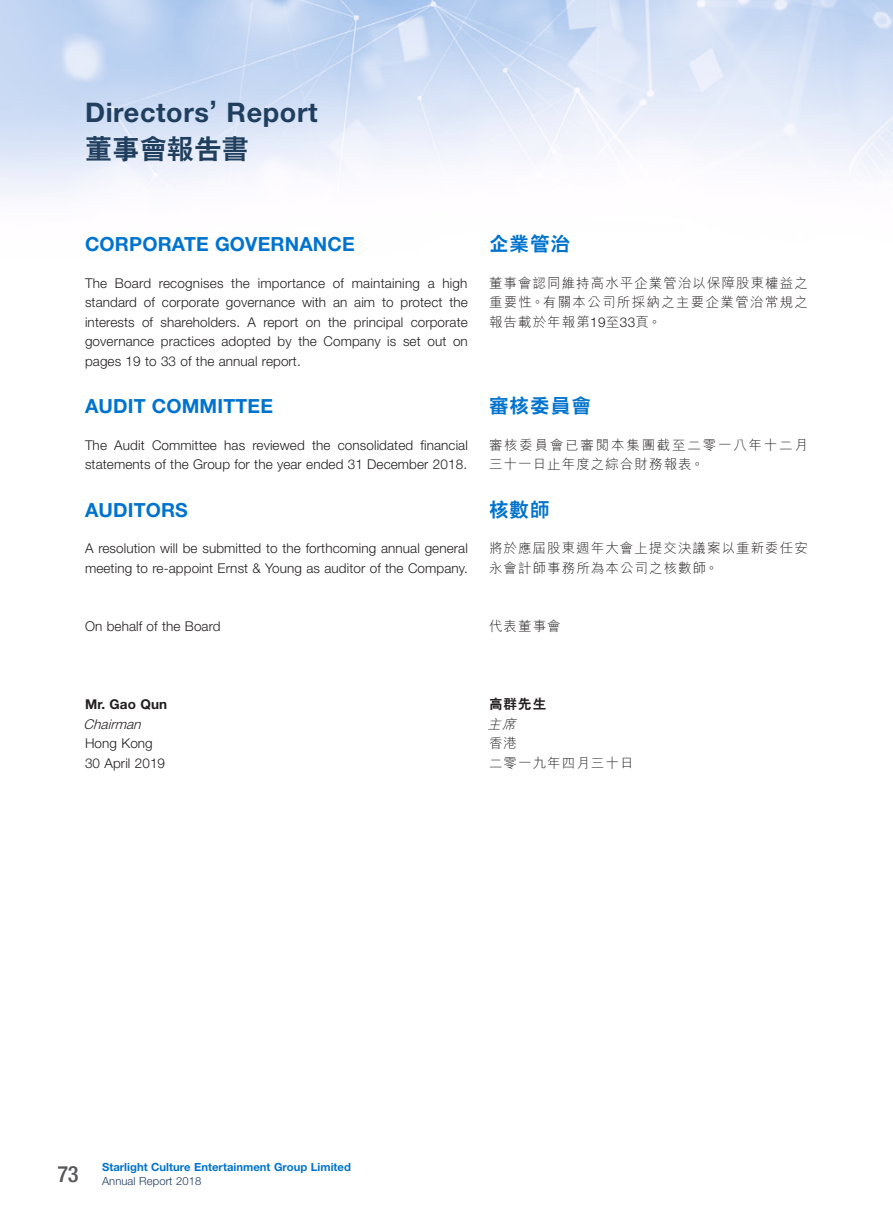
<style>
.page{position:relative;width:893px;height:1212px;background:#fff}
.page>*{position:absolute;margin:0;border:0;box-sizing:border-box;transform-origin:0 0}
.t1{font:700 27px "Helvetica Neue LT Std";letter-spacing:.025em;color:#203e5e}
.t2{font:800 27px "C Hei 2 HK";letter-spacing:.015em;color:#203e5e}
.t3{font:500 condensed 22.5px "Helvetica Neue LT Std";color:#57585a}
.Heading_1{font:700 19.5px "Helvetica Neue LT Std";letter-spacing:.01em;color:#0073ce}
.C_Heading_1{font:800 19.5px "C Hei 2 HK";letter-spacing:.06em;color:#0073ce}
.Body_Text{font:300 13.5px/19.5px "Helvetica Neue LT Std";letter-spacing:.01em;color:#231f20}
.C_Body_Text{font:300 13.5px/19.5px "M Hei HK";letter-spacing:.08em;color:#231f20;text-align:justify}
.C_Body_Text-2{font:300 13.5px/19.5px "M Hei HK";letter-spacing:.13em;color:#231f20}
.Body_Text-2{font:700 13.5px "Helvetica Neue LT Std";letter-spacing:.01em;color:#231f20}
.Body_Text-3{font:italic 300 13.5px "Helvetica Neue LT Std";color:#231f20}
.C_Body_Text-3{font:800 13.5px "C Hei 2 HK";color:#231f20}
.C_Body_Text-4{font:italic 300 13.5px "M Hei HK";color:#231f20}
.t4{font:700 11.25px "Helvetica Neue LT Std";letter-spacing:.005em;color:#0073ce}
.t5{font:300 11.25px "Helvetica Neue LT Std";letter-spacing:.01em;color:#203e5e}
.s1{font-family:"Helvetica Neue LT Std"}
</style>
<div class="page">
<img style="left:0;top:0;width:893px;height:196px">
<h1 class="t1" style="left:85px;top:95px;width:234px">Directors’ Report</h1>
<h1 class="t2" style="left:85px;top:135px;width:165px">董事會報告書</h1>
<p class="Heading_1" style="left:85px;top:232px;width:271px">CORPORATE GOVERNANCE</p>
<p class="Body_Text" style="left:85px;top:273px;width:24px">The</p>
<p class="Body_Text" style="left:115px;top:273px;width:38px">Board</p>
<p class="Body_Text" style="left:159px;top:273px;width:66px">recognises</p>
<p class="Body_Text" style="left:231px;top:273px;width:20px">the</p>
<p class="Body_Text" style="left:258px;top:273px;width:69px">importance</p>
<p class="Body_Text" style="left:333px;top:273px;width:13px">of</p>
<p class="Body_Text" style="left:352px;top:273px;width:70px">maintaining</p>
<p class="Body_Text" style="left:428px;top:273px;width:9px">a</p>
<p class="Body_Text" style="left:442px;top:273px;width:27px">high</p>
<p class="Body_Text" style="left:85px;top:292px;width:54px">standard</p>
<p class="Body_Text" style="left:144px;top:292px;width:13px">of</p>
<p class="Body_Text" style="left:302px;top:292px;width:26px">with</p>
<p class="Body_Text" style="left:162px;top:292px;width:59px">corporate</p>
<p class="Body_Text" style="left:226px;top:292px;width:71px">governance</p>
<p class="Body_Text" style="left:333px;top:292px;width:16px">an</p>
<p class="Body_Text" style="left:354px;top:292px;width:22px">aim</p>
<p class="Body_Text" style="left:382px;top:292px;width:13px">to</p>
<p class="Body_Text" style="left:449px;top:292px;width:20px">the</p>
<p class="Body_Text" style="left:401px;top:292px;width:43px">protect</p>
<p class="Body_Text" style="left:85px;top:312px;width:51px">interests</p>
<p class="Body_Text" style="left:142px;top:312px;width:13px">of</p>
<p class="Body_Text" style="left:161px;top:312px;width:97px">shareholders A.</p>
<p class="Body_Text" style="left:263px;top:312px;width:37px">report</p>
<p class="Body_Text" style="left:306px;top:312px;width:16px">on</p>
<p class="Body_Text" style="left:328px;top:312px;width:20px">the</p>
<p class="Body_Text" style="left:354px;top:312px;width:51px">principal</p>
<p class="Body_Text" style="left:411px;top:312px;width:59px">corporate</p>
<p class="Body_Text" style="left:323px;top:331px;width:59px">Company</p>
<p class="Body_Text" style="left:161px;top:331px;width:55px">practices</p>
<p class="Body_Text" style="left:221px;top:331px;width:51px">adopted</p>
<p class="Body_Text" style="left:278px;top:331px;width:16px">by</p>
<p class="Body_Text" style="left:298px;top:331px;width:20px">the</p>
<p class="Body_Text" style="left:387px;top:331px;width:11px">is</p>
<p class="Body_Text" style="left:403px;top:331px;width:19px">set</p>
<p class="Body_Text" style="left:427px;top:331px;width:20px">out</p>
<p class="Body_Text" style="left:85px;top:331px;width:217px">governance<br>pages 19 to 33 of the annual report.</p>
<p class="Heading_1" style="left:85px;top:394px;width:189px">AUDIT COMMITTEE</p>
<p class="Body_Text" style="left:453px;top:331px;width:16px">on</p>
<p class="Body_Text" style="left:152px;top:435px;width:66px">Committee</p>
<p class="Body_Text" style="left:85px;top:435px;width:384px">The<br>statements of the Group for the year ended 31 December 2018.</p>
<p class="Heading_1" style="left:85px;top:498px;width:104px">AUDITORS</p>
<p class="Body_Text" style="left:85px;top:538px;width:384px">A resolution will be submitted to the forthcoming annual general meeting to re-appoint Ernst &amp; Young as auditor of the Company.</p>
<p class="Body_Text" style="left:114px;top:435px;width:32px">Audit</p>
<p class="Body_Text" style="left:224px;top:435px;width:22px">has</p>
<p class="Body_Text" style="left:252px;top:435px;width:54px">reviewed</p>
<p class="Body_Text" style="left:312px;top:435px;width:20px">the</p>
<p class="Body_Text" style="left:338px;top:435px;width:77px">consolidated</p>
<p class="Body_Text" style="left:421px;top:435px;width:49px">financial</p>
<p class="Body_Text" style="left:85px;top:616px;width:137px">On behalf of the Board</p>
<p class="C_Heading_1" style="left:489px;top:234px;width:83px">企業管治</p>
<p class="C_Body_Text" style="left:489px;top:273px;width:320px">董事會認同維持高水平企業管治以保障股東權益之重要性。有關本公司所採納之主要企業管治常規之報告載於年報第<span class="s1">19</span>至<span class="s1">33</span>頁。</p>
<p class="C_Heading_1" style="left:489px;top:396px;width:104px">審核委員會</p>
<p class="C_Body_Text-2" style="left:489px;top:435px;width:320px">審核委員會已審閱本集團截至二零一八年十二月三十一日止年度之綜合財務報表。</p>
<p class="C_Heading_1" style="left:489px;top:500px;width:62px">核數師</p>
<p class="C_Body_Text" style="left:489px;top:538px;width:320px">將於應屆股東週年大會上提交決議案以重新委任安永會計師事務所為本公司之核數師。</p>
<p class="C_Body_Text" style="left:489px;top:616px;width:73px">代表董事會</p>
<p class="Body_Text-2" style="left:85px;top:696px;width:84px">Mr. Gao Qun</p>
<p class="Body_Text-3" style="left:84px;top:716px;width:63px">Chairman</p>
<p class="Body_Text" style="left:85px;top:733px;width:69px">Hong Kong</p>
<p class="Body_Text" style="left:85px;top:753px;width:82px">30 April 2019</p>
<p class="C_Body_Text-3" style="left:489px;top:697px;width:59px">高群先生</p>
<p class="C_Body_Text-4" style="left:488px;top:717px;width:33px">主席</p>
<p class="C_Body_Text" style="left:489px;top:733px;width:30px">香港</p>
<p class="C_Body_Text" style="left:489px;top:753px;width:146px">二零一九年四月三十日</p>
<h2 class="t3" style="left:57px;top:1160px;width:23px">73</h2>
<p class="t4" style="left:102px;top:1160px;width:250px">Starlight Culture Entertainment Group Limited</p>
<p class="t5" style="left:102px;top:1174px;width:101px">Annual Report 2018</p>
</div>
